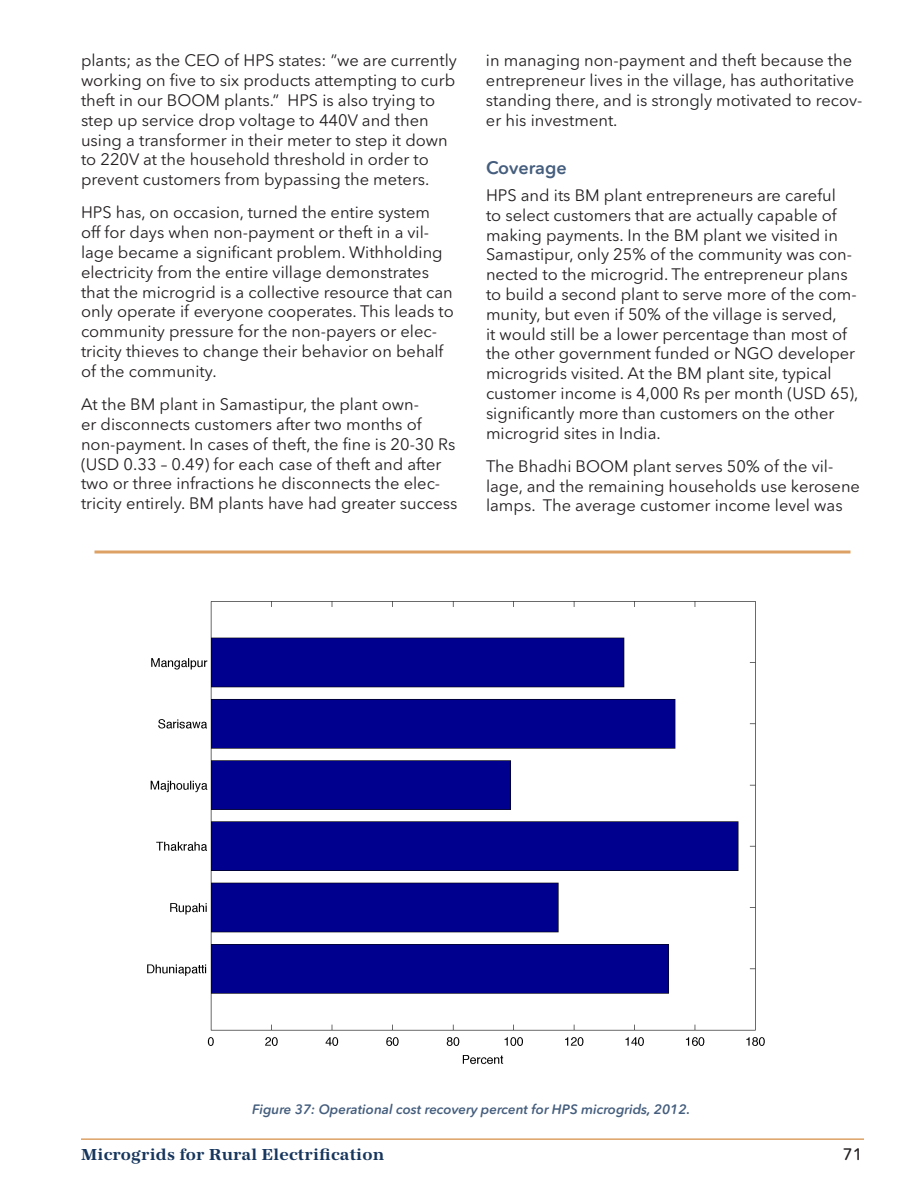
<style>
.page{position:relative;width:918px;height:1188px;background:#fff}
.page>*{position:absolute;margin:0;border:0;box-sizing:border-box;transform-origin:0 0}
.t1{font:600 18px "Avenir Next Rounded Pro";color:#455e7d}
.t2{font:16.5px/19.8px "Avenir Next Rounded Pro";color:#231f20}
.t3{font:700 16.5px "URW Antiqua";letter-spacing:.01em;color:#17365d}
.t4{font:500 16.5px "Avenir Next Rounded Pro";color:#231f20}
.t5{font:italic 600 13.5px "Avenir Next Rounded Pro";color:#455e7d}
</style>
<div class="page">
<hr style="left:81px;top:1138px;width:783px;height:2px;background:#dda165">
<svg style="left:94px;top:550px;width:756px;height:4px;background:#e5b88b"></svg>
<img style="left:147px;top:601px;width:618px;height:464px">
<p class="t2" style="left:81px;top:51px;width:377px">plants; as the CEO of HPS states: “we are currently working on five to six products attempting to curb theft in our BOOM plants.” HPS is also trying to step up service drop voltage to 440V and then using a transformer in their meter to step it down to 220V at the household threshold in order to prevent customers from bypassing the meters.</p>
<p class="t2" style="left:81px;top:203px;width:374px">HPS has, on occasion, turned the entire system off for days when non-payment or theft in a vil&shy;lage became a significant problem. Withholding electricity from the entire village demonstrates that the microgrid is a collective resource that can only operate if everyone cooperates. This leads to community pressure for the non-payers or elec&shy;tricity thieves to change their behavior on behalf of the community.</p>
<p class="t2" style="left:81px;top:395px;width:378px">At the BM plant in Samastipur, the plant own-<br>er disconnects customers after two months of non-payment. In cases of theft, the fine is 20-30 Rs (USD 0.33 – 0.49) for each case of theft and after two or three infractions he disconnects the elec&shy;tricity entirely. BM plants have had greater success</p>
<p class="t2" style="left:486px;top:51px;width:378px">in managing non-payment and theft because the entrepreneur lives in the village, has authoritative standing there, and is strongly motivated to recov&shy;er his investment.</p>
<p class="t1" style="left:486px;top:157px;width:82px">Coverage</p>
<p class="t2" style="left:486px;top:185px;width:374px">HPS and its BM plant entrepreneurs are careful<br>to select customers that are actually capable of making payments. In the BM plant we visited in Samastipur, only 25% of the community was con&shy;nected to the microgrid. The entrepreneur plans to build a second plant to serve more of the com&shy;munity, but even if 50% of the village is served,<br>it would still be a lower percentage than most of the other government funded or NGO developer microgrids visited. At the BM plant site, typical customer income is 4,000 Rs per month (USD 65), significantly more than customers on the other microgrid sites in India.</p>
<p class="t2" style="left:486px;top:456px;width:376px">The Bhadhi BOOM plant serves 50% of the vil&shy;lage, and the remaining households use kerosene lamps. The average customer income level was</p>
<p class="t5" style="left:252px;top:1101px;width:440px">Figure 37: Operational cost recovery percent for HPS microgrids, 2012.</p>
<p class="t3" style="left:81px;top:1145px;width:305px">Microgrids for Rural Electrification</p>
<p class="t4" style="left:843px;top:1144px;width:21px">71</p>
</div>
